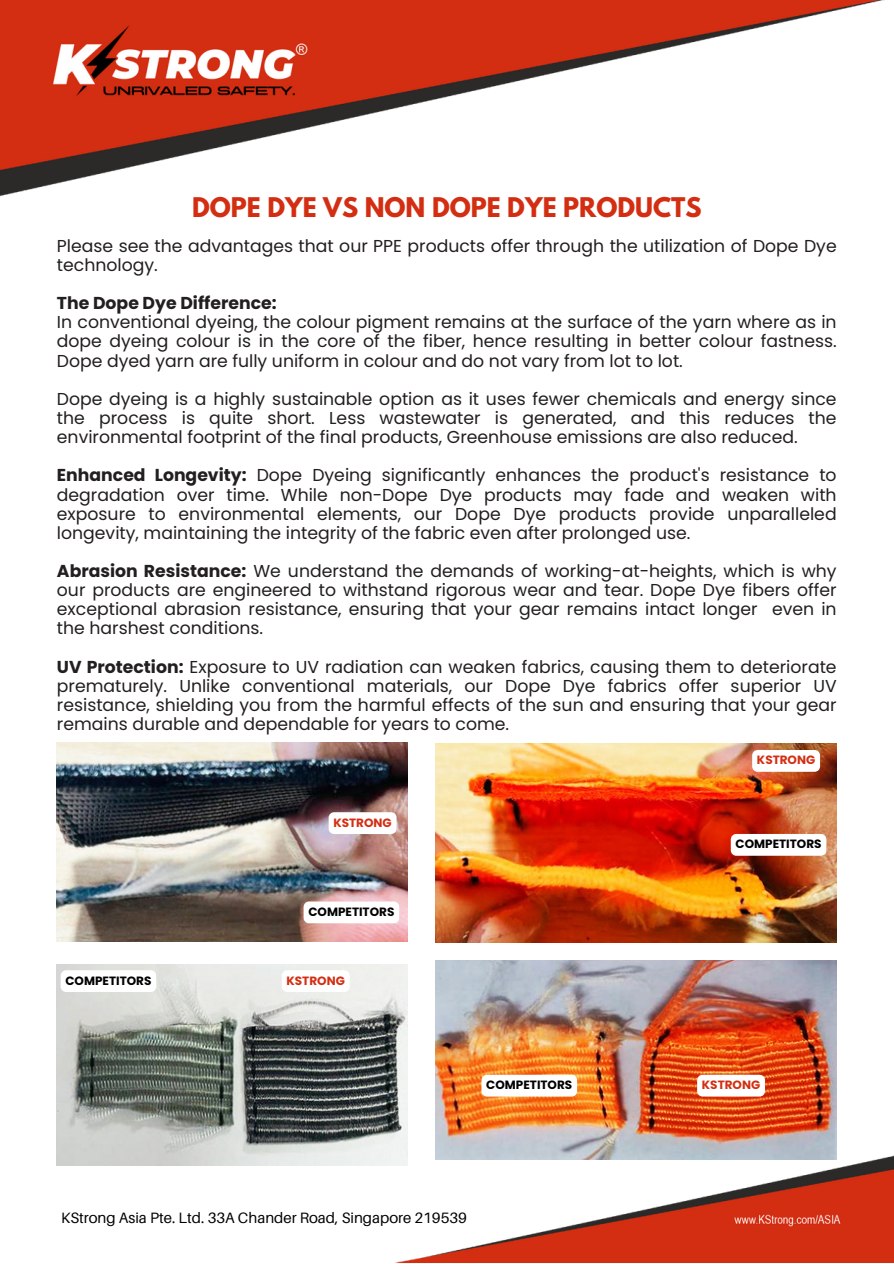
<style>
.page{position:relative;width:894px;height:1264px;background:#fff}
.page>*{position:absolute;margin:0;border:0;box-sizing:border-box;transform-origin:0 0}
.t1{font:700 24px "League Spartan";color:#d42e12}
.t2{font:17.25px/19.2px "Poppins";color:#231f20;text-align:justify}
.t3{font:15px "Aileron";color:#000}
.t4{font:700 12px "Poppins";color:#000}
.t5{font:700 12px "Poppins";color:#d42e12}
.s1{font-weight:700}
</style>
<div class="page">
<img style="left:0;top:0;width:892px;height:1262px">
<img style="left:57px;top:742px;width:350px;height:199px">
<img style="left:435px;top:744px;width:401px;height:198px">
<img style="left:57px;top:964px;width:350px;height:201px">
<img style="left:435px;top:960px;width:401px;height:198px">
<svg style="left:303px;top:901px;width:96px;height:22px"></svg>
<svg style="left:328px;top:812px;width:68px;height:22px"></svg>
<svg style="left:730px;top:834px;width:96px;height:21px"></svg>
<svg style="left:752px;top:750px;width:67px;height:21px"></svg>
<svg style="left:61px;top:970px;width:95px;height:22px"></svg>
<svg style="left:282px;top:970px;width:67px;height:22px"></svg>
<svg style="left:481px;top:1074px;width:96px;height:22px"></svg>
<svg style="left:697px;top:1074px;width:67px;height:22px"></svg>
<p class="t1" style="left:192px;top:196px;width:511px">DOPE DYE VS NON DOPE DYE PRODUCTS</p>
<h1 class="t2" style="left:57px;top:236px;width:781px">Please see the advantages that our PPE products offer through the utilization of Dope Dye technology.</h1>
<h2 class="t2" style="left:57px;top:293px;width:781px;text-align:left"><span class="s1">The Dope Dye Difference:<br></span>In conventional dyeing, the colour pigment remains at the surface of the yarn where as in dope dyeing colour is in the core of the fiber, hence resulting in better colour fastness.<br>Dope dyed yarn are fully uniform in colour and do not vary from lot to lot.</h2>
<h2 class="t2" style="left:57px;top:389px;width:781px">Dope dyeing is a highly sustainable option as it uses fewer chemicals and energy since the process is quite short. Less wastewater is generated, and this reduces the environmental footprint of the final products, Greenhouse emissions are also reduced.</h2>
<h2 class="t2" style="left:57px;top:465px;width:781px"><span class="s1">Enhanced Longevity:</span> Dope Dyeing significantly enhances the product's resistance to degradation over time. While non-Dope Dye products may fade and weaken with exposure to environmental elements, our Dope Dye products provide unparalleled longevity, maintaining the integrity of the fabric even after prolonged use.</h2>
<h2 class="t2" style="left:57px;top:561px;width:781px"><span class="s1">Abrasion Resistance:</span> We understand the demands of working-at-heights, which is why our products are engineered to withstand rigorous wear and tear. Dope Dye fibers offer exceptional abrasion resistance, ensuring that your gear remains intact longer even in the harshest conditions.</h2>
<h2 class="t2" style="left:57px;top:657px;width:781px"><span class="s1">UV Protection:</span> Exposure to UV radiation can weaken fabrics, causing them to deteriorate prematurely. Unlike conventional materials, our Dope Dye fabrics offer superior UV resistance, shielding you from the harmful effects of the sun and ensuring that your gear remains durable and dependable for years to come.</h2>
<p class="t5" style="left:333px;top:814px;width:60px">KSTRONG</p>
<p class="t4" style="left:308px;top:903px;width:87px">COMPETITORS</p>
<p class="t4" style="left:65px;top:972px;width:87px">COMPETITORS</p>
<p class="t5" style="left:286px;top:972px;width:60px">KSTRONG</p>
<p class="t5" style="left:756px;top:751px;width:60px">KSTRONG</p>
<p class="t4" style="left:735px;top:835px;width:87px">COMPETITORS</p>
<p class="t4" style="left:486px;top:1076px;width:87px">COMPETITORS</p>
<h3 class="t5" style="left:701px;top:1076px;width:60px">KSTRONG</h3>
<p class="t3" style="left:61px;top:1208px;width:407px">KStrong Asia Pte. Ltd. 33A Chander Road, Singapore 219539</p>
</div>
